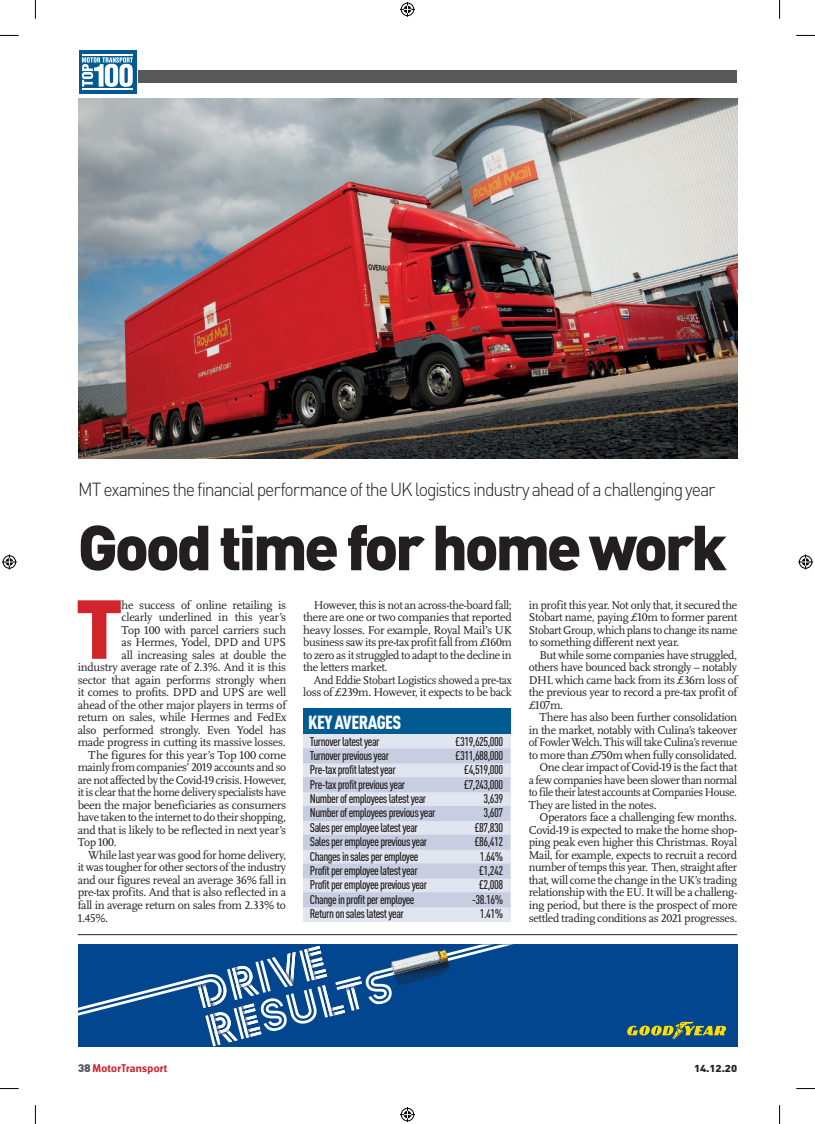
<style>
.page{position:relative;width:815px;height:1124px;background:#fff}
.page>*{position:absolute;margin:0;border:0;box-sizing:border-box;transform-origin:0 0}
.t1{font:900 82.12px "DINOT";color:#d1232a}
.t2{font:900 62.5px "DINOT";letter-spacing:-.055em;color:#231f20}
.t3{font:300 18.75px "DINOT";letter-spacing:-.065em;color:#231f20;scale:.95 1}
.t4{font:900 condensed 18.75px "DINOT";letter-spacing:-.025em;color:#fff}
.t5{font:500 condensed 12.5px "DINOT";letter-spacing:-.04em;color:#231f20}
.t6{font:11.88px/12.5px "Scala OT";letter-spacing:-.025em;color:#231f20;text-align:justify}
.t7{font:11.88px "Scala OT";letter-spacing:-.025em;color:#231f20;scale:.95 1}
.t8{font:11.88px "Scala OT";letter-spacing:-.025em;color:#231f20;scale:.96 1}
.t9{font:11.88px "Scala OT";letter-spacing:-.025em;color:#231f20;scale:1.04 1}
.t10{font:700 10px "Turmino OT";letter-spacing:.03em;color:#d1232a;scale:1.1 1}
.t11{font:900 10px "DINOT";color:#231f20;scale:1.1 1}
.s1{font-family:"DINOT";font-weight:900;font-size:11px;color:#57585a}
</style>
<div class="page">
<div style="left:139px;top:71px;width:598px;height:12px;background:#57585a"></div>
<div style="left:79px;top:51px;width:58px;height:43px;background:#015a92"></div>
<hr style="left:82px;top:54px;width:51px;height:2px;background:#fff">
<hr style="left:82px;top:88px;width:51px;height:2px;background:#fff">
<svg style="left:82px;top:57px;width:51px;height:30px"></svg>
<hr style="left:78px;top:934px;width:659px;height:1px;background:#231f20">
<div style="left:303px;top:728px;width:207px;height:193px;background:#e1e5ef"></div>
<div style="left:303px;top:748px;width:207px;height:15px;background:#c8cee1"></div>
<div style="left:303px;top:777px;width:207px;height:15px;background:#c8cee1"></div>
<div style="left:303px;top:805px;width:207px;height:15px;background:#c8cee1"></div>
<div style="left:303px;top:834px;width:207px;height:15px;background:#c8cee1"></div>
<div style="left:303px;top:863px;width:207px;height:15px;background:#c8cee1"></div>
<div style="left:303px;top:892px;width:207px;height:15px;background:#c8cee1"></div>
<div style="left:303px;top:708px;width:207px;height:25px;background:#015a92"></div>
<img style="left:78px;top:98px;width:659px;height:360px">
<div style="left:78px;top:944px;width:659px;height:102px;background:#01468f"></div>
<svg style="left:627px;top:1021px;width:99px;height:18px"></svg>
<svg style="left:78px;top:944px;width:435px;height:102px"></svg>
<img style="left:388px;top:947px;width:65px;height:41px">
<img style="left:388px;top:952px;width:62px;height:18px">
<img style="left:390px;top:957px;width:60px;height:18px">
<svg style="left:0;top:35px;width:19px;height:1px"></svg>
<svg style="left:796px;top:35px;width:19px;height:1px"></svg>
<svg style="left:0;top:1088px;width:19px;height:1px"></svg>
<svg style="left:796px;top:1088px;width:19px;height:1px"></svg>
<svg style="left:35px;top:0;width:1px;height:19px"></svg>
<svg style="left:35px;top:1105px;width:1px;height:18px"></svg>
<svg style="left:779px;top:0;width:1px;height:19px"></svg>
<svg style="left:779px;top:1105px;width:1px;height:18px"></svg>
<svg style="left:400px;top:2px;width:15px;height:15px"></svg>
<svg style="left:400px;top:1107px;width:15px;height:14px"></svg>
<svg style="left:2px;top:554px;width:15px;height:15px"></svg>
<svg style="left:798px;top:554px;width:15px;height:15px"></svg>
<h3 class="t3" style="left:78px;top:477px;width:673px">MT examines the financial performance of the UK logistics industry ahead of a challenging year</h3>
<h2 class="t2" style="left:78px;top:505px;width:650px">Good time for home work</h2>
<h1 class="t1" style="left:75px;top:574px;width:50px">T</h1>
<p class="t6" style="left:122px;top:599px;width:166px">he success of online retailing is</p>
<p class="t6" style="left:303px;top:599px;width:210px;text-indent:11px">However, this is not an across-the-board fall; there are one or two companies that reported heavy losses. For example, Royal Mail’s UK business saw its pre-tax profit fall from £160m to zero as it struggled to adapt to the decline in the letters market.</p>
<p class="t6" style="left:303px;top:674px;width:210px;text-align:right">And Eddie Stobart Logistics showed a pre-tax loss of £239m. However, it expects to be back</p>
<p class="t6" style="left:529px;top:599px;width:210px">in profit this year. Not only that, it secured the Stobart name, paying £10m to former parent Stobart Group, which plans to change its name to something different next year.</p>
<p class="t6" style="left:529px;top:649px;width:210px;text-indent:11px">But while some companies have struggled, others have bounced back strongly – notably DHL which came back from its £36m loss of the previous year to record a pre-tax profit of £107m.</p>
<p class="t6" style="left:539px;top:711px;width:199px">There has also been further consolidation</p>
<p class="t6" style="left:529px;top:724px;width:210px">in the market, notably with Culina’s takeover</p>
<p class="t8" style="left:529px;top:735px;width:219px">of Fowler Welch. This will take Culina’s revenue</p>
<p class="t6" style="left:529px;top:749px;width:210px">to more than £750m when fully consolidated.</p>
<p class="t6" style="left:539px;top:761px;width:199px">One clear impact of Covid-19 is the fact that</p>
<p class="t6" style="left:529px;top:774px;width:210px">a few companies have been slower than normal</p>
<p class="t7" style="left:529px;top:785px;width:221px">to file their latest accounts at Companies House.</p>
<p class="t6" style="left:529px;top:799px;width:129px">They are listed in the notes.</p>
<p class="t6" style="left:539px;top:811px;width:199px">Operators face a challenging few months.</p>
<p class="t6" style="left:529px;top:824px;width:210px">Covid-19 is expected to make the home shop-</p>
<p class="t6" style="left:529px;top:836px;width:210px">ping peak even higher this Christmas. Royal</p>
<p class="t6" style="left:529px;top:849px;width:210px">Mail, for example, expects to recruit a record</p>
<p class="t6" style="left:529px;top:861px;width:210px">number of temps this year. Then, straight after</p>
<p class="t6" style="left:529px;top:874px;width:210px">that, will come the change in the UK’s trading</p>
<p class="t6" style="left:529px;top:886px;width:210px">relationship with the EU. It will be a challeng-</p>
<p class="t6" style="left:529px;top:899px;width:210px">ing period, but there is the prospect of more</p>
<p class="t6" style="left:529px;top:911px;width:210px">settled trading conditions as 2021 progresses.</p>
<p class="t6" style="left:122px;top:611px;width:166px">clearly underlined in this year’s</p>
<p class="t6" style="left:122px;top:624px;width:166px">Top 100 with parcel carriers such</p>
<p class="t6" style="left:122px;top:636px;width:166px">as Hermes, Yodel, DPD and UPS</p>
<p class="t6" style="left:122px;top:649px;width:166px">all increasing sales at double the</p>
<p class="t6" style="left:78px;top:661px;width:210px">industry average rate of 2.3%. And it is this</p>
<p class="t6" style="left:78px;top:674px;width:210px">sector that again performs strongly when</p>
<p class="t6" style="left:78px;top:686px;width:210px">it comes to profits. DPD and UPS are well</p>
<p class="t6" style="left:78px;top:699px;width:210px">ahead of the other major players in terms of</p>
<p class="t6" style="left:78px;top:711px;width:210px">return on sales, while Hermes and FedEx</p>
<p class="t6" style="left:78px;top:724px;width:210px">also performed strongly. Even Yodel has</p>
<p class="t6" style="left:78px;top:736px;width:210px">made progress in cutting its massive losses.</p>
<p class="t9" style="left:88px;top:748px;width:192px">The figures for this year’s Top 100 come</p>
<p class="t6" style="left:78px;top:761px;width:210px">mainly from companies’ 2019 accounts and so</p>
<p class="t6" style="left:78px;top:774px;width:210px">are not affected by the Covid-19 crisis. However,</p>
<p class="t6" style="left:78px;top:786px;width:210px">it is clear that the home delivery specialists have</p>
<p class="t6" style="left:78px;top:799px;width:210px">been the major beneficiaries as consumers</p>
<p class="t6" style="left:78px;top:811px;width:210px">have taken to the internet to do their shopping,</p>
<p class="t6" style="left:78px;top:824px;width:210px">and that is likely to be reflected in next year’s</p>
<p class="t6" style="left:78px;top:836px;width:41px">Top 100.</p>
<p class="t6" style="left:88px;top:849px;width:199px">While last year was good for home delivery,</p>
<p class="t6" style="left:78px;top:861px;width:210px">it was tougher for other sectors of the industry</p>
<p class="t6" style="left:78px;top:874px;width:210px">and our figures reveal an average 36% fall in</p>
<p class="t6" style="left:78px;top:886px;width:210px">pre-tax profits. And that is also reflected in a</p>
<p class="t6" style="left:78px;top:899px;width:210px">fall in average return on sales from 2.33% to</p>
<p class="t6" style="left:78px;top:911px;width:32px">1.45%.</p>
<h3 class="t4" style="left:308px;top:711px;width:94px">KEY AVERAGES</h3>
<p class="t5" style="left:310px;top:733px;width:71px">Turnover latest year</p>
<p class="t5" style="left:455px;top:733px;width:49px">£319,625,000</p>
<p class="t5" style="left:310px;top:747px;width:81px">Turnover previous year</p>
<p class="t5" style="left:455px;top:747px;width:49px">£311,688,000</p>
<p class="t5" style="left:310px;top:762px;width:87px">Pre-tax profit latest year</p>
<p class="t5" style="left:464px;top:762px;width:41px">£4,519,000</p>
<p class="t5" style="left:310px;top:776px;width:97px">Pre-tax profit previous year</p>
<p class="t5" style="left:464px;top:776px;width:41px">£7,243,000</p>
<p class="t5" style="left:310px;top:791px;width:118px">Number of employees latest year</p>
<p class="t5" style="left:483px;top:791px;width:21px">3,639</p>
<p class="t5" style="left:310px;top:805px;width:127px">Number of employees previous year</p>
<p class="t5" style="left:483px;top:805px;width:21px">3,607</p>
<p class="t5" style="left:310px;top:819px;width:109px">Sales per employee latest year</p>
<p class="t5" style="left:474px;top:819px;width:30px">£87,830</p>
<p class="t5" style="left:310px;top:834px;width:119px">Sales per employee previous year</p>
<p class="t5" style="left:474px;top:834px;width:30px">£86,412</p>
<p class="t5" style="left:310px;top:848px;width:110px">Changes in sales per employee</p>
<p class="t5" style="left:480px;top:848px;width:25px">1.64%</p>
<p class="t5" style="left:310px;top:862px;width:109px">Profit per employee latest year</p>
<p class="t5" style="left:479px;top:862px;width:26px">£1,242</p>
<p class="t5" style="left:310px;top:877px;width:119px">Profit per employee previous year</p>
<p class="t5" style="left:479px;top:877px;width:26px">£2,008</p>
<p class="t5" style="left:310px;top:891px;width:106px">Change in profit per employee</p>
<p class="t5" style="left:472px;top:891px;width:32px">-38.16%</p>
<p class="t5" style="left:310px;top:906px;width:96px">Return on sales latest year</p>
<p class="t5" style="left:480px;top:906px;width:25px">1.41%</p>
<p class="t10" style="left:78px;top:1061px;width:83px"><span class="s1">38</span> MotorTransport</p>
<p class="t11" style="left:694px;top:1061px;width:41px">14.12.20</p>
</div>
